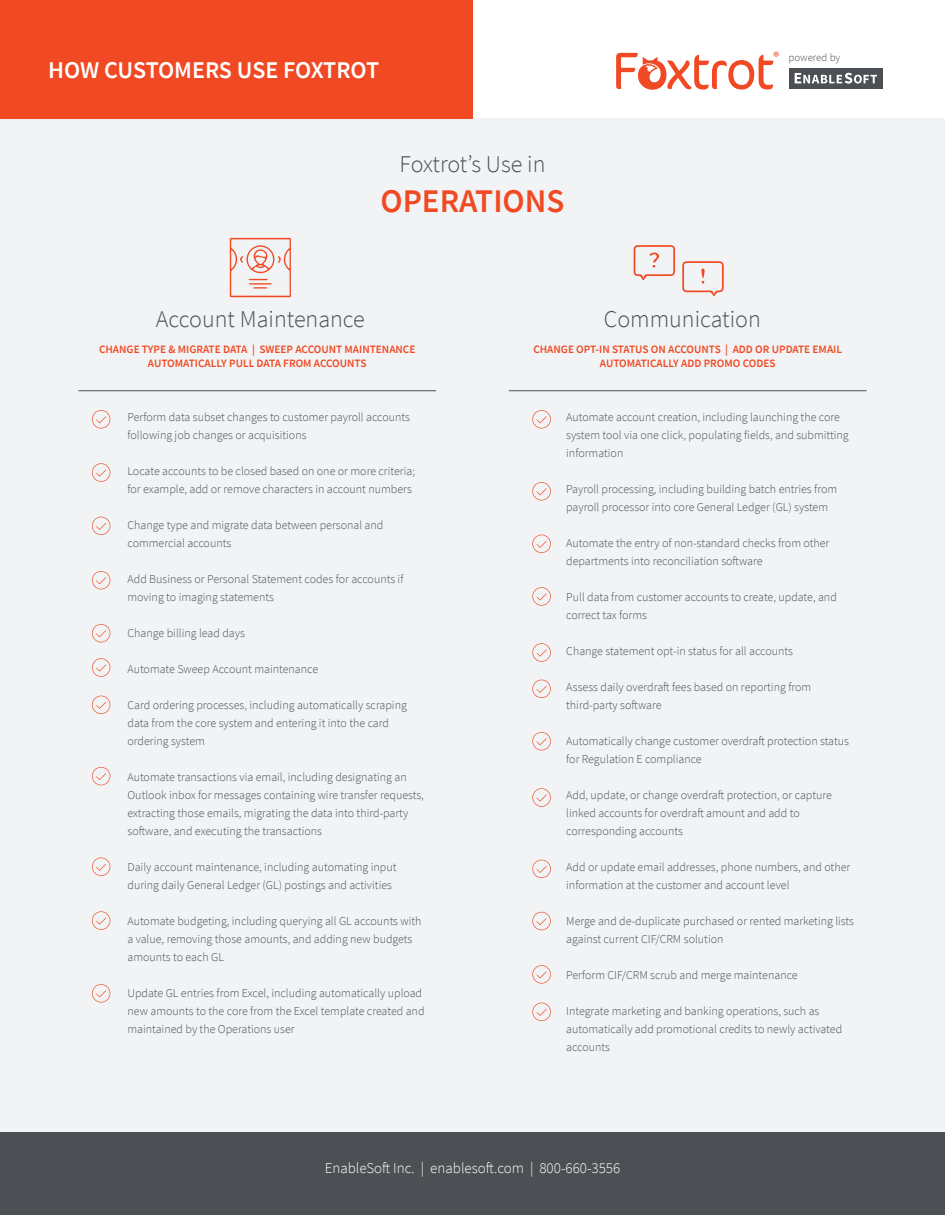
<style>
.page{position:relative;width:945px;height:1215px;background:#fff}
.page>*{position:absolute;margin:0;border:0;box-sizing:border-box;transform-origin:0 0}
.t1{font:600 33px "Source Sans Pro";color:#f04923}
.t2{font:300 24px "Source Sans Pro";color:#4c4f54}
.t3{font:600 24px "Source Sans Pro";letter-spacing:-.01em;color:#fff}
.t4{font:300 15px "Source Sans Pro";color:#fff}
.t5{font:300 12px/18px "Source Sans Pro";color:#4c4f54}
.t6{font:600 11.25px/15px "Source Sans Pro";color:#f04923;text-align:center}
.t7{font:300 10.95px "Source Sans Pro";color:#4c4f54}
.s1{font-family:"Myriad Pro";font-weight:400;font-size:15.15px;color:#f04923}
</style>
<div class="page">
<div style="left:0;top:118px;width:945px;height:1014px;background:#f2f3f4"></div>
<svg style="left:92px;top:410px;width:18px;height:19px"></svg>
<svg style="left:532px;top:410px;width:19px;height:19px"></svg>
<svg style="left:532px;top:482px;width:19px;height:18px"></svg>
<svg style="left:532px;top:535px;width:19px;height:18px"></svg>
<svg style="left:532px;top:587px;width:19px;height:19px"></svg>
<svg style="left:532px;top:643px;width:19px;height:19px"></svg>
<svg style="left:532px;top:680px;width:19px;height:18px"></svg>
<svg style="left:532px;top:732px;width:19px;height:18px"></svg>
<svg style="left:532px;top:788px;width:19px;height:19px"></svg>
<svg style="left:532px;top:860px;width:19px;height:18px"></svg>
<svg style="left:532px;top:912px;width:19px;height:18px"></svg>
<svg style="left:532px;top:965px;width:19px;height:19px"></svg>
<svg style="left:532px;top:1003px;width:19px;height:18px"></svg>
<svg style="left:92px;top:517px;width:18px;height:18px"></svg>
<svg style="left:92px;top:463px;width:18px;height:19px"></svg>
<svg style="left:92px;top:571px;width:18px;height:18px"></svg>
<svg style="left:92px;top:624px;width:18px;height:18px"></svg>
<svg style="left:92px;top:658px;width:18px;height:19px"></svg>
<svg style="left:92px;top:696px;width:18px;height:18px"></svg>
<svg style="left:92px;top:767px;width:18px;height:18px"></svg>
<svg style="left:92px;top:858px;width:18px;height:18px"></svg>
<svg style="left:92px;top:911px;width:18px;height:19px"></svg>
<svg style="left:92px;top:984px;width:18px;height:19px"></svg>
<div style="left:0;top:1132px;width:945px;height:83px;background:#4c4f54"></div>
<div style="left:0;top:0;width:472px;height:118px;background:#f04923"></div>
<svg style="left:616px;top:53px;width:157px;height:37px"></svg>
<div style="left:789px;top:68px;width:94px;height:21px;background:#4c4f54"></div>
<svg style="left:795px;top:73px;width:82px;height:11px"></svg>
<hr style="left:78px;top:390px;width:358px;height:1px;background:#4c4f54">
<hr style="left:509px;top:390px;width:358px;height:1px;background:#4c4f54">
<svg style="left:682px;top:261px;width:42px;height:35px"></svg>
<svg style="left:634px;top:245px;width:41px;height:35px"></svg>
<svg style="left:230px;top:238px;width:61px;height:59px"></svg>
<h2 class="t3" style="left:48px;top:55px;width:333px">HOW CUSTOMERS USE FOXTROT</h2>
<h2 class="t2" style="left:400px;top:149px;width:147px">Foxtrot’s Use in</h2>
<h1 class="t1" style="left:380px;top:179px;width:186px">OPERATIONS</h1>
<p class="t7" style="left:773px;top:51px;width:69px"><span class="s1">®</span> powered by</p>
<h2 class="t2" style="left:156px;top:305px;width:211px">Account Maintenance</h2>
<p class="t6" style="left:99px;top:341px;width:318px">CHANGE TYPE &amp; MIGRATE DATA | SWEEP ACCOUNT MAINTENANCE<br>AUTOMATICALLY PULL DATA FROM ACCOUNTS</p>
<p class="t5" style="left:128px;top:408px;width:284px">Perform data subset changes to customer payroll accounts following job changes or acquisitions</p>
<p class="t5" style="left:128px;top:462px;width:289px">Locate accounts to be closed based on one or more criteria; for example, add or remove characters in account numbers</p>
<p class="t5" style="left:128px;top:516px;width:257px">Change type and migrate data between personal and commercial accounts</p>
<p class="t5" style="left:128px;top:570px;width:278px">Add Business or Personal Statement codes for accounts if moving to imaging statements</p>
<p class="t5" style="left:128px;top:624px;width:119px">Change billing lead days</p>
<p class="t5" style="left:128px;top:660px;width:192px">Automate Sweep Account maintenance</p>
<p class="t5" style="left:128px;top:696px;width:281px">Card ordering processes, including automatically scraping data from the core system and entering it into the card ordering system</p>
<p class="t5" style="left:128px;top:768px;width:298px">Automate transactions via email, including designating an Outlook inbox for messages containing wire transfer requests, extracting those emails, migrating the data into third-party software, and executing the transactions</p>
<p class="t5" style="left:128px;top:858px;width:271px">Daily account maintenance, including automating input during daily General Ledger (GL) postings and activities</p>
<p class="t5" style="left:128px;top:912px;width:296px">Automate budgeting, including querying all GL accounts with a value, removing those amounts, and adding new budgets amounts to each GL</p>
<p class="t5" style="left:128px;top:984px;width:299px">Update GL entries from Excel, including automatically upload new amounts to the core from the Excel template created and maintained by the Operations user</p>
<h2 class="t2" style="left:604px;top:305px;width:158px">Communication</h2>
<p class="t6" style="left:533px;top:341px;width:310px">CHANGE OPT-IN STATUS ON ACCOUNTS | ADD OR UPDATE EMAIL<br>AUTOMATICALLY ADD PROMO CODES</p>
<p class="t5" style="left:566px;top:408px;width:284px">Automate account creation, including launching the core system tool via one click, populating fields, and submitting information</p>
<p class="t5" style="left:566px;top:480px;width:272px">Payroll processing, including building batch entries from payroll processor into core General Ledger (GL) system</p>
<p class="t5" style="left:566px;top:534px;width:265px">Automate the entry of non-standard checks from other departments into reconciliation software</p>
<p class="t5" style="left:566px;top:588px;width:272px">Pull data from customer accounts to create, update, and correct tax forms</p>
<p class="t5" style="left:566px;top:642px;width:228px">Change statement opt-in status for all accounts</p>
<p class="t5" style="left:566px;top:678px;width:247px">Assess daily overdraft fees based on reporting from third-party software</p>
<p class="t5" style="left:566px;top:732px;width:284px">Automatically change customer overdraft protection status for Regulation E compliance</p>
<p class="t5" style="left:566px;top:786px;width:267px">Add, update, or change overdraft protection, or capture linked accounts for overdraft amount and add to corresponding accounts</p>
<p class="t5" style="left:566px;top:858px;width:286px">Add or update email addresses, phone numbers, and other information at the customer and account level</p>
<p class="t5" style="left:566px;top:912px;width:289px">Merge and de-duplicate purchased or rented marketing lists against current CIF/CRM solution</p>
<p class="t5" style="left:566px;top:966px;width:233px">Perform CIF/CRM scrub and merge maintenance</p>
<p class="t5" style="left:566px;top:1002px;width:277px">Integrate marketing and banking operations, such as automatically add promotional credits to newly activated accounts</p>
<p class="t4" style="left:325px;top:1159px;width:297px">EnableSoft Inc. | enablesoft.com | 800-660-3556</p>
</div>
